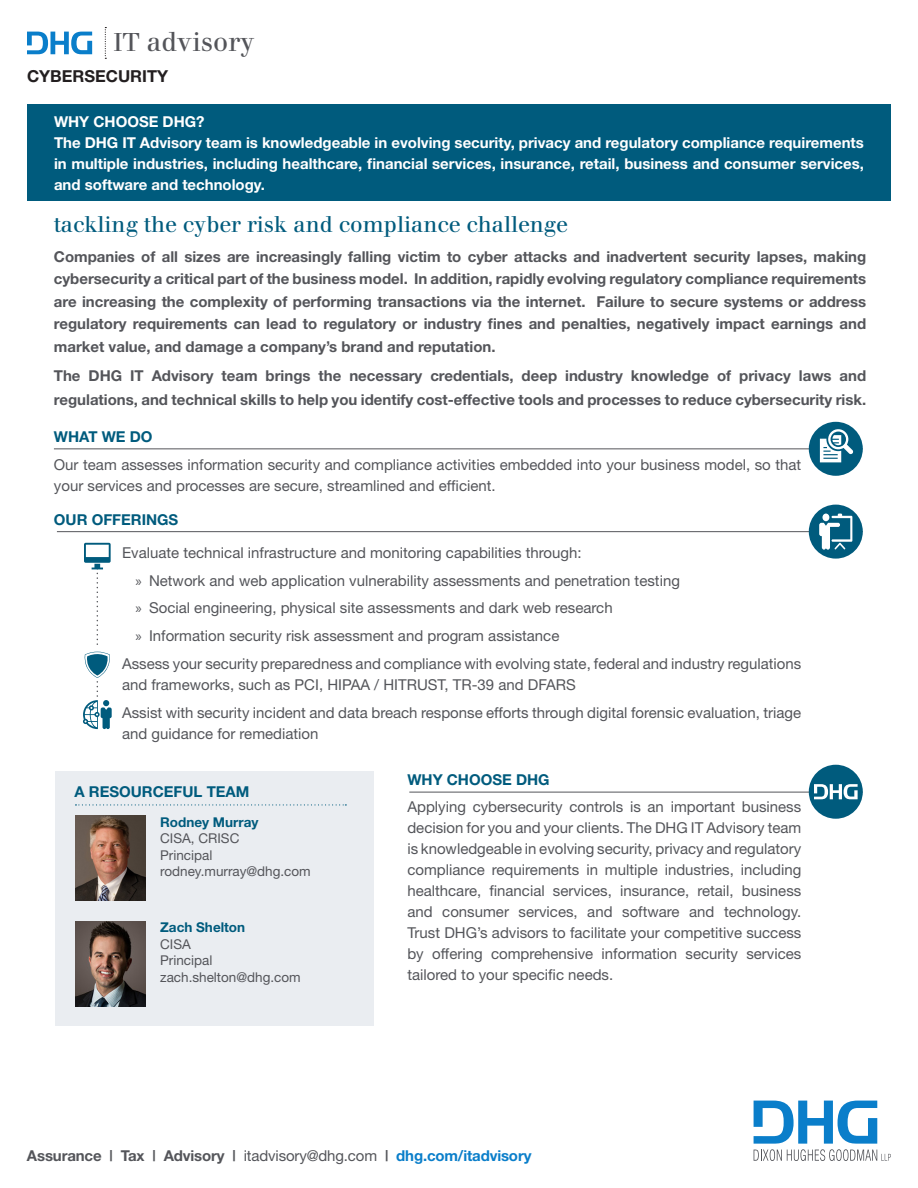
<style>
.page{position:relative;width:918px;height:1188px;background:#fff}
.page>*{position:absolute;margin:0;border:0;box-sizing:border-box;transform-origin:0 0}
.t1{font:27px "Walbaum";color:#54555a}
.Subheads{font:22.5px "Walbaum";color:#005b7d}
.t2{font:700 16.5px "Helvetica Neue";color:#231f20}
.t3{font:15px/21px "Helvetica Neue";color:#54555a}
.t4{font:700 15px/22.5px "Helvetica Neue";color:#54555a;text-align:justify}
.Subheads-2{font:700 15px/21px "Helvetica Neue";color:#fff;text-align:justify}
.Subheads-3{font:700 15px "Helvetica Neue";color:#005b7d}
.Subhead3{font:13.5px "Helvetica Neue";color:#54555a}
.Subhead3-2{font:700 13.5px "Helvetica Neue";color:#005b7d}
.s1{font-size:25.5px}
.s2{font-family:"Myriad Pro"}
.s3{font-weight:400}
.s4{color:#0a7eca}
</style>
<div class="page">
<svg style="left:754px;top:1101px;width:137px;height:60px"></svg>
<svg style="left:105px;top:27px;width:1px;height:32px"></svg>
<svg style="left:27px;top:32px;width:65px;height:22px"></svg>
<hr style="left:54px;top:448px;width:809px;height:1px;background:#54555a">
<div style="left:809px;top:422px;width:54px;height:54px;background:#005b7d;border-radius:50%"></div>
<svg style="left:820px;top:429px;width:33px;height:33px"></svg>
<hr style="left:57px;top:531px;width:806px;height:1px;background:#54555a">
<div style="left:809px;top:505px;width:54px;height:54px;background:#005b7d;border-radius:50%"></div>
<svg style="left:819px;top:514px;width:33px;height:36px"></svg>
<svg style="left:85px;top:542px;width:25px;height:1px"></svg>
<svg style="left:83px;top:543px;width:29px;height:186px"></svg>
<div style="left:27px;top:105px;width:864px;height:96px;background:#005b7d"></div>
<div style="left:55px;top:772px;width:319px;height:254px;background:#eaedf1"></div>
<svg style="left:75px;top:804px;width:271px;height:2px"></svg>
<img style="left:76px;top:816px;width:70px;height:85px">
<img style="left:76px;top:922px;width:70px;height:85px">
<hr style="left:409px;top:792px;width:454px;height:1px;background:#54555a">
<div style="left:809px;top:765px;width:54px;height:54px;background:#005b7d;border-radius:50%"></div>
<svg style="left:814px;top:784px;width:44px;height:15px"></svg>
<p class="t1" style="left:113px;top:27px;width:143px"><span class="s1">IT</span> advisory</p>
<p class="t2" style="left:27px;top:66px;width:143px">CYBERSECURITY</p>
<p class="Subheads-2" style="left:54px;top:111px;width:152px">WHY CHOOSE DHG?</p>
<p class="Subheads-2" style="left:54px;top:132px;width:812px">The DHG IT Advisory team is knowledgeable in evolving security, privacy and regulatory compliance requirements in multiple industries, including healthcare, financial services, insurance, retail, business and consumer services, and software and technology.</p>
<p class="Subheads" style="left:54px;top:212px;width:515px">tackling the cyber risk and compliance challenge</p>
<p class="t4" style="left:54px;top:245px;width:814px">Companies of all sizes are increasingly falling victim to cyber attacks and inadvertent security lapses, making cybersecurity a critical part of the business model. In addition, rapidly evolving regulatory compliance requirements are increasing the complexity of performing transactions via the internet. Failure to secure systems or address regulatory requirements can lead to regulatory or industry fines and penalties, negatively impact earnings and market value, and damage a company’s brand and reputation.</p>
<p class="t4" style="left:54px;top:363px;width:814px;line-height:24px">The DHG IT Advisory team brings the necessary credentials, deep industry knowledge of privacy laws and regulations, and technical skills to help you identify cost-effective tools and processes to reduce cybersecurity risk.</p>
<p class="Subheads-3" style="left:54px;top:427px;width:100px">WHAT WE DO</p>
<p class="t3" style="left:54px;top:454px;width:749px">Our team assesses information security and compliance activities embedded into your business model, so that your services and processes are secure, streamlined and efficient.</p>
<p class="Subheads-3" style="left:54px;top:511px;width:126px">OUR OFFERINGS</p>
<p class="t3" style="left:122px;top:542px;width:461px">Evaluate technical infrastructure and monitoring capabilities through:</p>
<p class="t3" style="left:136px;top:570px;width:546px"><span class="s2">»</span> Network and web application vulnerability assessments and penetration testing</p>
<p class="t3" style="left:136px;top:597px;width:479px"><span class="s2">»</span> Social engineering, physical site assessments and dark web research</p>
<p class="t3" style="left:136px;top:625px;width:425px"><span class="s2">»</span> Information security risk assessment and program assistance</p>
<p class="t3" style="left:122px;top:653px;width:681px">Assess your security preparedness and compliance with evolving state, federal and industry regulations and frameworks, such as PCI, HIPAA / HITRUST, TR-39 and DFARS</p>
<p class="t3" style="left:122px;top:702px;width:681px">Assist with security incident and data breach response efforts through digital forensic evaluation, triage and guidance for remediation</p>
<p class="Subheads-3" style="left:74px;top:782px;width:177px">A RESOURCEFUL TEAM</p>
<p class="Subhead3-2" style="left:160px;top:813px;width:100px">Rodney Murray</p>
<p class="Subhead3" style="left:160px;top:830px;width:81px">CISA, CRISC</p>
<p class="Subhead3" style="left:160px;top:847px;width:54px">Principal</p>
<p class="Subhead3" style="left:160px;top:863px;width:152px">rodney.murray@dhg.com</p>
<p class="Subhead3-2" style="left:160px;top:919px;width:87px">Zach Shelton</p>
<p class="Subhead3" style="left:160px;top:936px;width:32px">CISA</p>
<p class="Subhead3" style="left:160px;top:953px;width:54px">Principal</p>
<p class="Subhead3" style="left:160px;top:969px;width:142px">zach.shelton@dhg.com</p>
<p class="Subheads-3" style="left:407px;top:770px;width:144px">WHY CHOOSE DHG</p>
<p class="t3" style="left:407px;top:796px;width:395px;text-align:justify">Applying cybersecurity controls is an important business decision for you and your clients. The DHG IT Advisory team is knowledgeable in evolving security, privacy and regulatory compliance requirements in multiple industries, including healthcare, financial services, insurance, retail, business and consumer services, and software and technology.<br>Trust DHG’s advisors to facilitate your competitive success by offering comprehensive information security services tailored to your specific needs.</p>
<p class="t4" style="left:27px;top:1144px;width:506px">Assurance | Tax | Advisory | <span class="s3">itadvisory@dhg.com</span> | <span class="s4">dhg.com/itadvisory</span></p>
</div>
